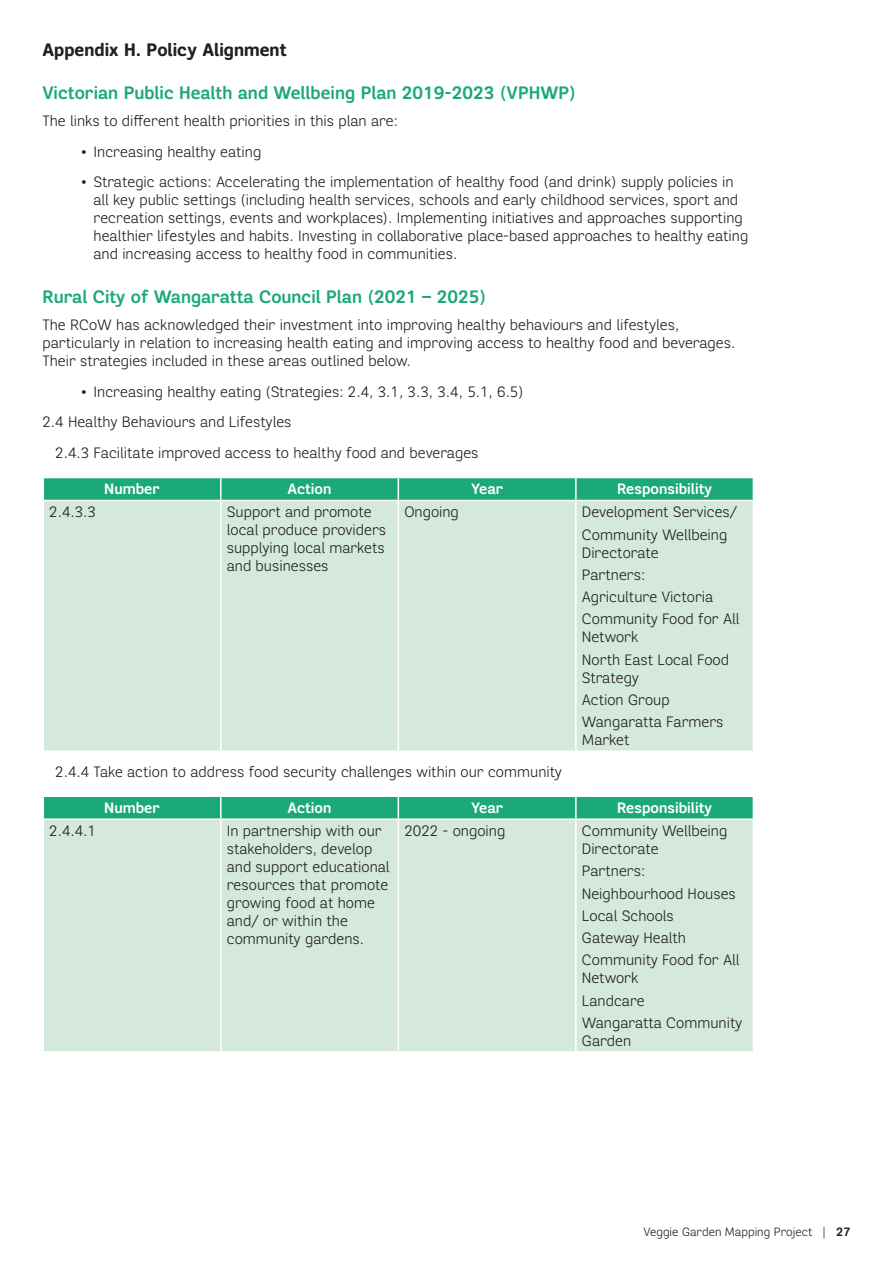
<style>
.page{position:relative;width:893px;height:1263px;background:#fff}
.page>*{position:absolute;margin:0;border:0;box-sizing:border-box;transform-origin:0 0}
.t1{font:700 18px "Segaon Soft";color:#1ca978}
.t2{font:800 18px "Segaon Soft";color:#231f20}
.t3{font:300 15px/18px "Segaon Soft";color:#231f20}
.t4{font:700 15px "Segaon Soft";color:#fff}
.t5{font:300 12px "Segaon Soft";color:#231f20}
.s1{font-weight:700}
</style>
<div class="page">
<div style="left:44px;top:501px;width:709px;height:249px;background:#d4e8dc"></div>
<svg style="left:43px;top:477px;width:711px;height:23px;background:#2daf82"></svg>
<hr style="left:220px;top:501px;width:2px;height:249px;background:#fff">
<hr style="left:398px;top:501px;width:1px;height:249px;background:#fff">
<hr style="left:575px;top:501px;width:2px;height:249px;background:#fff">
<div style="left:44px;top:820px;width:709px;height:231px;background:#d4e8dc"></div>
<div style="left:44px;top:796px;width:709px;height:22px;background:#1ca978"></div>
<hr style="left:220px;top:820px;width:2px;height:231px;background:#fff">
<hr style="left:398px;top:820px;width:1px;height:231px;background:#fff">
<hr style="left:575px;top:820px;width:2px;height:231px;background:#fff">
<p class="t2" style="left:43px;top:38px;width:246px">Appendix H. Policy Alignment</p>
<p class="t1" style="left:43px;top:81px;width:535px">Victorian Public Health and Wellbeing Plan 2019-2023 (VPHWP)</p>
<p class="t3" style="left:43px;top:111px;width:357px">The links to different health priorities in this plan are:</p>
<p class="t3" style="left:81px;top:142px;width:182px">• Increasing healthy eating</p>
<p class="t3" style="left:94px;top:173px;width:656px;text-indent:-13px">• Strategic actions: Accelerating the implementation of healthy food (and drink) supply policies in all key public settings (including health services, schools and early childhood services, sport and recreation settings, events and workplaces). Implementing initiatives and approaches supporting healthier lifestyles and habits. Investing in collaborative place-based approaches to healthy eating and increasing access to healthy food in communities.</p>
<p class="t1" style="left:43px;top:285px;width:445px">Rural City of Wangaratta Council Plan (2021 – 2025)</p>
<p class="t3" style="left:43px;top:315px;width:694px">The RCoW has acknowledged their investment into improving healthy behaviours and lifestyles, particularly in relation to increasing health eating and improving access to healthy food and beverages.<br>Their strategies included in these areas outlined below.</p>
<p class="t3" style="left:81px;top:382px;width:444px">• Increasing healthy eating (Strategies: 2.4, 3.1, 3.3, 3.4, 5.1, 6.5)</p>
<p class="t3" style="left:43px;top:413px;width:251px">2.4 Healthy Behaviours and Lifestyles</p>
<p class="t3" style="left:55px;top:443px;width:425px">2.4.3 Facilitate improved access to healthy food and beverages</p>
<p class="t4" style="left:104px;top:479px;width:57px">Number</p>
<p class="t4" style="left:288px;top:479px;width:45px">Action</p>
<p class="t4" style="left:471px;top:479px;width:33px">Year</p>
<p class="t4" style="left:617px;top:479px;width:96px">Responsibility</p>
<p class="t3" style="left:49px;top:503px;width:48px">2.4.3.3</p>
<p class="t3" style="left:227px;top:503px;width:161px">Support and promote local produce providers supplying local markets and businesses</p>
<p class="t3" style="left:404px;top:503px;width:56px">Ongoing</p>
<p class="t3" style="left:582px;top:501px;width:157px;line-height:22.2px">Development Services/<br>Community Wellbeing</p>
<p class="t3" style="left:582px;top:541px;width:159px;line-height:22.2px">Directorate<br>Partners:<br>Agriculture Victoria<br>Community Food for All</p>
<p class="t3" style="left:582px;top:626px;width:149px;line-height:22.2px">Network<br>North East Local Food</p>
<p class="t3" style="left:582px;top:666px;width:143px;line-height:22.2px">Strategy<br>Action Group<br>Wangaratta Farmers</p>
<p class="t3" style="left:582px;top:731px;width:49px">Market</p>
<p class="t3" style="left:55px;top:762px;width:508px">2.4.4 Take action to address food security challenges within our community</p>
<p class="t4" style="left:104px;top:798px;width:57px">Number</p>
<p class="t4" style="left:288px;top:798px;width:45px">Action</p>
<p class="t4" style="left:471px;top:798px;width:33px">Year</p>
<p class="t4" style="left:617px;top:798px;width:96px">Responsibility</p>
<p class="t3" style="left:49px;top:821px;width:48px">2.4.4.1</p>
<p class="t3" style="left:227px;top:821px;width:164px">In partnership with our stakeholders, develop and support educational resources that promote growing food at home and/ or within the community gardens.</p>
<p class="t3" style="left:404px;top:821px;width:102px">2022 - ongoing</p>
<p class="t3" style="left:582px;top:821px;width:147px">Community Wellbeing<br>Directorate</p>
<p class="t3" style="left:582px;top:860px;width:159px;line-height:22.2px">Partners:<br>Neighbourhood Houses<br>Local Schools<br>Gateway Health<br>Community Food for All</p>
<p class="t3" style="left:582px;top:967px;width:162px;line-height:22.2px">Network<br>Landcare<br>Wangaratta Community</p>
<p class="t3" style="left:582px;top:1031px;width:51px">Garden</p>
<p class="t5" style="left:643px;top:1223px;width:209px">Veggie Garden Mapping Project | <span class="s1">27</span></p>
</div>
